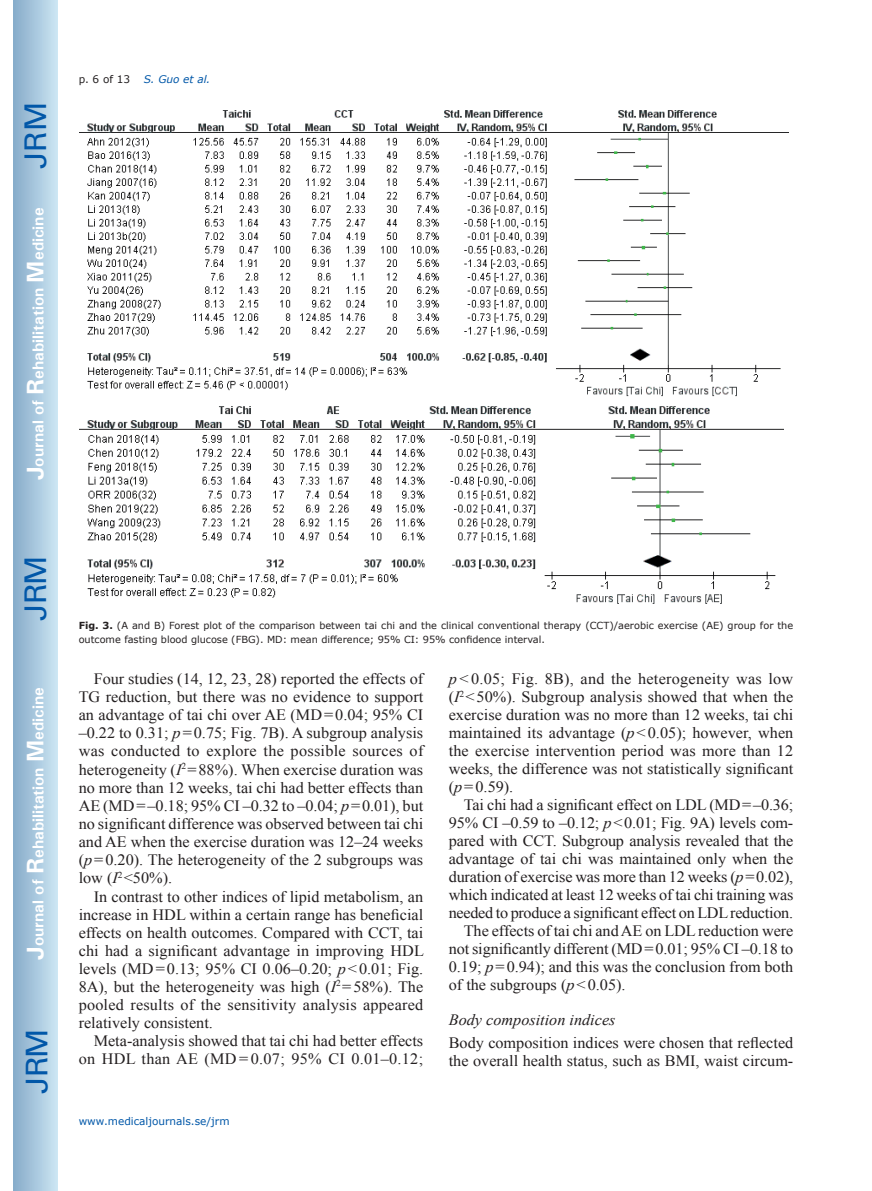
<style>
.page{position:relative;width:872px;height:1191px;background:#fff}
.page>*{position:absolute;margin:0;border:0;box-sizing:border-box;transform-origin:0 0}
.t1{font:30px "Univers";letter-spacing:-.03em;color:#0157a8}
.t2{font:15.75px/18px "Times New Roman";color:#231f20;text-align:justify}
.t3{font:700 15.75px "Univers";color:#fff}
.t4{font:italic 15.75px "Times New Roman";color:#231f20}
.t5{font:10.5px "Verdana";color:#0157a8}
.t6{font:italic 10.5px "Verdana";color:#0157a8}
.t7{font:10.5px "Verdana";color:#231f20}
.t8{font:9.75px/13.5px "Verdana";color:#231f20}
.s1{font-size:24px}
.s2{font-weight:700}
.s3{font-style:italic}
</style>
<div class="page">
<div style="left:14px;top:0;width:43px;height:1191px;background:linear-gradient(to right,#88acca,#cbe5f2)"></div>
<img style="left:80px;top:110px;width:708px;height:287px">
<img style="left:80px;top:406px;width:703px;height:198px">
<h1 class="t1" style="left:18px;top:169px;width:68px;rotate:-90deg">JRM</h1>
<p class="t3" style="left:28px;top:480px;width:274px;rotate:-90deg"><span class="s1">J</span>ournal of <span class="s1">R</span>ehabilitation <span class="s1">M</span>edicine</p>
<p class="t7" style="left:79px;top:72px;width:53px">p. 6 of 13</p>
<p class="t6" style="left:144px;top:72px;width:68px">S. Guo et al.</p>
<h1 class="t1" style="left:18px;top:620px;width:67px;rotate:-90deg">JRM</h1>
<p class="t3" style="left:28px;top:959px;width:274px;rotate:-90deg"><span class="s1">J</span>ournal of <span class="s1">R</span>ehabilitation <span class="s1">M</span>edicine</p>
<h1 class="t1" style="left:19px;top:1093px;width:67px;rotate:-90deg">JRM</h1>
<p class="t8" style="left:79px;top:619px;width:716px"><span class="s2">Fig. 3.</span> (A and B) Forest plot of the comparison between tai chi and the clinical conventional therapy (CCT)/aerobic exercise (AE) group for the outcome fasting blood glucose (FBG). MD: mean difference; 95% CI: 95% confidence interval.</p>
<p class="t2" style="left:79px;top:669px;width:346px;text-indent:15px">Four studies (14, 12, 23, 28) reported the effects of TG reduction, but there was no evidence to support an advantage of tai chi over AE (MD=0.04; 95% CI –0.22 to 0.31; <span class="s3">p</span>=0.75; Fig. 7B). A subgroup analysis was conducted to explore the possible sources of heterogeneity (<span class="s3">I</span><sup>2</sup>=88%). When exercise duration was no more than 12 weeks, tai chi had better effects than AE (MD=–0.18; 95% CI –0.32 to –0.04; <span class="s3">p</span>=0.01), but no significant difference was observed between tai chi and AE when the exercise duration was 12–24 weeks (<span class="s3">p</span>=0.20). The heterogeneity of the 2 subgroups was low (<span class="s3">I</span><sup>2</sup>&lt;50%).</p>
<p class="t2" style="left:79px;top:887px;width:347px;text-indent:15px">In contrast to other indices of lipid metabolism, an increase in HDL within a certain range has beneficial effects on health outcomes. Compared with CCT, tai chi had a significant advantage in improving HDL levels (MD=0.13; 95% CI 0.06–0.20; <span class="s3">p</span>&lt;0.01; Fig.<br>8A), but the heterogeneity was high (<span class="s3">I</span><sup>2</sup>=58%). The pooled results of the sensitivity analysis appeared relatively consistent.</p>
<p class="t2" style="left:79px;top:1031px;width:346px;text-align:right">Meta-analysis showed that tai chi had better effects on HDL than AE (MD = 0.07; 95% CI 0.01–0.12;</p>
<p class="t5" style="left:79px;top:1114px;width:152px">www.medicaljournals.se/jrm</p>
<p class="t2" style="left:449px;top:669px;width:346px"><span class="s3">p</span> &lt; 0.05; Fig. 8B), and the heterogeneity was low (<span class="s3">I</span><sup>2</sup>&lt;50%). Subgroup analysis showed that when the exercise duration was no more than 12 weeks, tai chi maintained its advantage (<span class="s3">p</span>&lt;0.05); however, when the exercise intervention period was more than 12 weeks, the difference was not statistically significant (<span class="s3">p</span>=0.59).</p>
<p class="t2" style="left:464px;top:795px;width:331px">Tai chi had a significant effect on LDL (MD=–0.36;</p>
<p class="t2" style="left:449px;top:813px;width:346px">95% CI –0.59 to –0.12; <span class="s3">p</span>&lt;0.01; Fig. 9A) levels com-</p>
<p class="t2" style="left:449px;top:831px;width:346px">pared with CCT. Subgroup analysis revealed that the</p>
<p class="t2" style="left:449px;top:849px;width:346px">advantage of tai chi was maintained only when the</p>
<p class="t2" style="left:449px;top:867px;width:346px">duration of exercise was more than 12 weeks (<span class="s3">p</span>=0.02),</p>
<p class="t2" style="left:449px;top:885px;width:346px">which indicated at least 12 weeks of tai chi training was</p>
<p class="t2" style="left:449px;top:903px;width:346px">needed to produce a significant effect on LDL reduction.</p>
<p class="t2" style="left:464px;top:921px;width:331px">The effects of tai chi and AE on LDL reduction were</p>
<p class="t2" style="left:449px;top:939px;width:346px">not significantly different (MD=0.01; 95% CI –0.18 to</p>
<p class="t2" style="left:449px;top:957px;width:346px">0.19; <span class="s3">p</span>=0.94); and this was the conclusion from both</p>
<p class="t2" style="left:449px;top:975px;width:178px">of the subgroups (<span class="s3">p</span>&lt;0.05).</p>
<p class="t4" style="left:449px;top:1009px;width:168px">Body composition indices</p>
<p class="t2" style="left:449px;top:1033px;width:346px">Body composition indices were chosen that reflected the overall health status, such as BMI, waist circum-</p>
</div>
